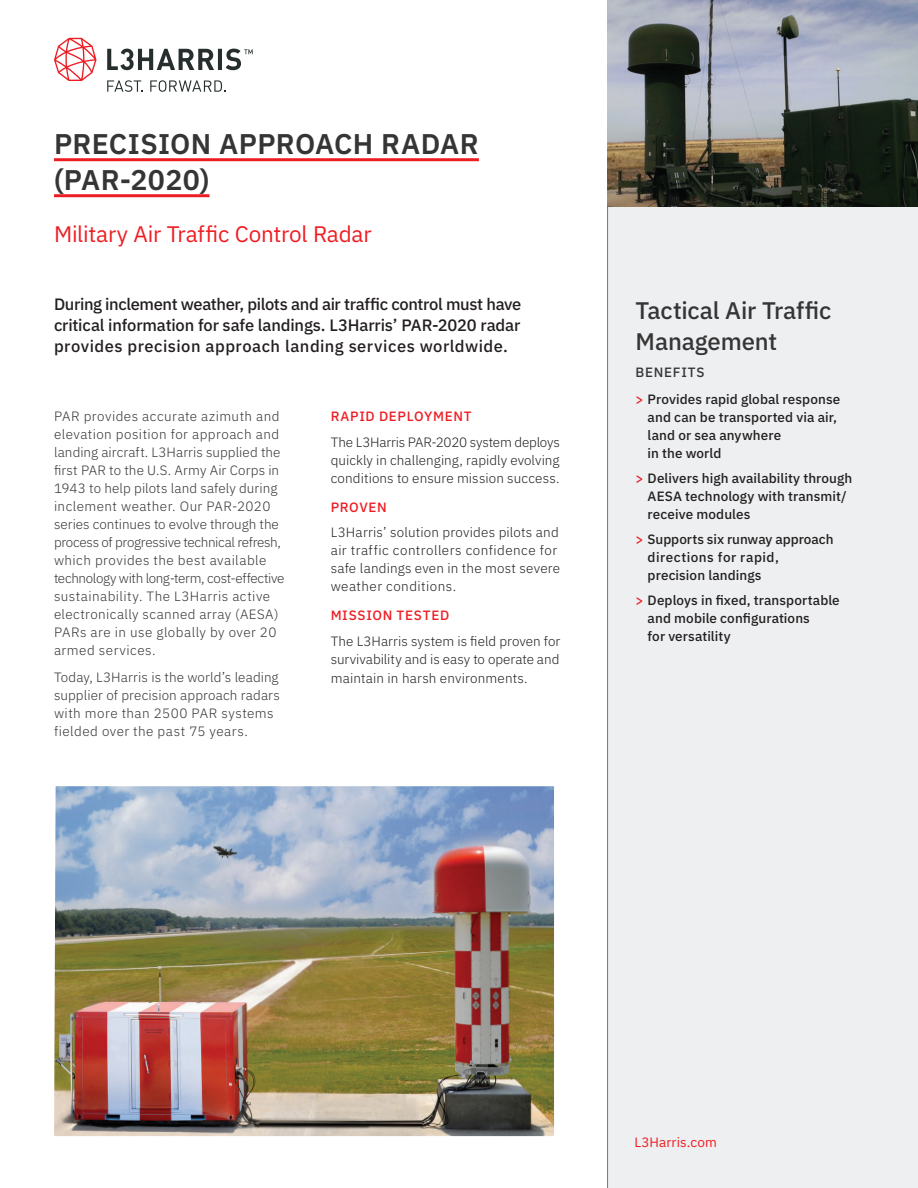
<style>
.page{position:relative;width:918px;height:1188px;background:#fff}
.page>*{position:absolute;margin:0;border:0;box-sizing:border-box;transform-origin:0 0}
.t1{font:600 28.5px/36px "IBM Plex Sans";letter-spacing:.015em;color:#363536}
.t2{font:500 24px/31.5px "IBM Plex Sans";letter-spacing:-.01em;color:#363536}
.t3{font:22.5px "IBM Plex Sans";letter-spacing:-.01em;color:#ee1d23}
.t4{font:500 16.5px/21px "IBM Plex Sans";letter-spacing:.03em;color:#231f20;text-align:justify}
.t5{font:300 13.5px/18px "IBM Plex Sans";letter-spacing:.02em;color:#363536}
.t6{font:300 13.5px/18px "IBM Plex Sans";letter-spacing:.015em;color:#231f20;text-align:justify}
.t7{font:500 13.5px/18px "IBM Plex Sans";letter-spacing:.005em;color:#231f20}
.t8{font:500 13.5px "IBM Plex Sans";letter-spacing:.05em;color:#ee1d23}
.t9{font:13.5px "IBM Plex Sans";letter-spacing:.01em;color:#ee1d23}
.s1{color:#363536}
.s2{color:#ee1d23}
</style>
<div class="page">
<hr style="left:54px;top:158px;width:425px;height:3px;background:#ee1d23">
<hr style="left:54px;top:194px;width:155px;height:3px;background:#ee1d23">
<div style="left:608px;top:0;width:310px;height:1188px;background:#edeff0"></div>
<img style="left:54px;top:786px;width:500px;height:350px">
<hr style="left:607px;top:0;width:1px;height:1188px;background:#737473">
<img style="left:608px;top:0;width:310px;height:206px">
<svg style="left:54px;top:38px;width:43px;height:43px"></svg>
<svg style="left:107px;top:80px;width:36px;height:12px"></svg>
<svg style="left:150px;top:80px;width:75px;height:12px"></svg>
<svg style="left:107px;top:49px;width:146px;height:21px"></svg>
<h1 class="t1" style="left:54px;top:123px;width:426px">PRECISION APPROACH RADAR (PAR-2020)</h1>
<h3 class="t3" style="left:54px;top:217px;width:319px">Military Air Traffic Control Radar</h3>
<p class="t4" style="left:54px;top:292px;width:469px">During inclement weather, pilots and air traffic control must have critical information for safe landings. L3Harris’ PAR-2020 radar provides precision approach landing services worldwide.</p>
<p class="t5" style="left:54px;top:406px;width:232px">PAR provides accurate azimuth and elevation position for approach and landing aircraft. L3Harris supplied the first PAR to the U.S. Army Air Corps in 1943 to help pilots land safely during inclement weather. Our PAR-2020 series continues to evolve through the process of progressive technical refresh, which provides the best available technology with long-term, cost-effective sustainability. The L3Harris active electronically scanned array (AESA)<br>PARs are in use globally by over 20 armed services.</p>
<p class="t5" style="left:54px;top:667px;width:227px">Today, L3Harris is the world’s leading supplier of precision approach radars with more than 2500 PAR systems fielded over the past 75 years.</p>
<p class="t8" style="left:331px;top:406px;width:143px">RAPID DEPLOYMENT</p>
<p class="t6" style="left:331px;top:432px;width:231px">The L3Harris PAR-2020 system deploys quickly in challenging, rapidly evolving conditions to ensure mission success.</p>
<p class="t8" style="left:331px;top:496px;width:58px">PROVEN</p>
<p class="t6" style="left:331px;top:522px;width:231px;text-align:left">L3Harris’ solution provides pilots and air traffic controllers confidence for safe landings even in the most severe weather conditions.</p>
<p class="t8" style="left:331px;top:605px;width:120px">MISSION TESTED</p>
<p class="t6" style="left:331px;top:631px;width:231px">The L3Harris system is field proven for survivability and is easy to operate and maintain in harsh environments.</p>
<h2 class="t2" style="left:636px;top:293px;width:197px">Tactical Air Traffic<br>Management</h2>
<p class="t7" style="left:636px;top:358px;width:206px;line-height:27px"><span class="s1">BENEFITS<br></span><span class="s2">&gt;</span> Provides rapid global response</p>
<p class="t7" style="left:648px;top:407px;width:191px">and can be transported via air, land or sea anywhere<br>in the world</p>
<p class="t7" style="left:648px;top:468px;width:206px;text-indent:-12px"><span class="s2">&gt;</span> Delivers high availability through<br>AESA technology with transmit/ receive modules</p>
<p class="t7" style="left:648px;top:529px;width:187px;text-indent:-12px"><span class="s2">&gt;</span> Supports six runway approach directions for rapid, precision landings</p>
<p class="t7" style="left:648px;top:590px;width:194px;text-indent:-12px"><span class="s2">&gt;</span> Deploys in fixed, transportable and mobile configurations<br>for versatility</p>
<p class="t9" style="left:634px;top:1131px;width:84px">L3Harris.com</p>
</div>
